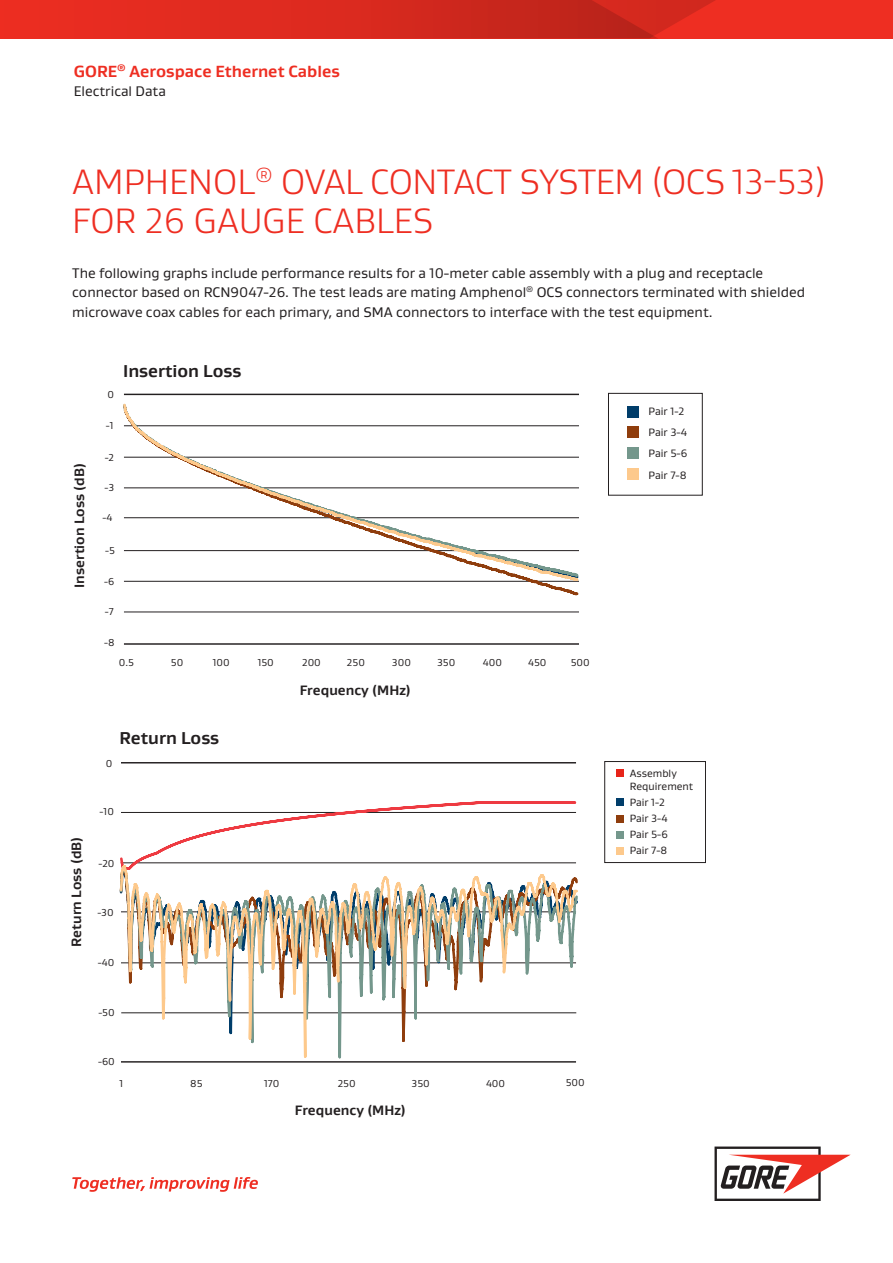
<style>
.page{position:relative;width:893px;height:1263px;background:#fff}
.page>*{position:absolute;margin:0;border:0;box-sizing:border-box;transform-origin:0 0}
.First_Page_Title_24{font:300 36px/39px "Gore Gustan";color:#ee2e22}
.t1{font:700 17.55px "Gore Gustan";color:#231f20}
.Product_Name_11_13{font:700 16.5px "Gore Gustan";color:#ee2e22}
.Body_Text_9_5_13{font:14.25px/19.5px "Gore Gustan";color:#231f20}
.Product_Description{font:14.25px "Gore Gustan";color:#231f20}
.t2{font:700 13.95px "Gore Gustan";color:#231f20}
.t3{font:10.95px/21px "Gore Gustan";color:#231f20}
.t4{font:10.8px/16px "Gore Gustan";color:#231f20}
.t5{font:10.2px "Gore Gustan";color:#231f20}
</style>
<div class="page">
<svg style="left:72px;top:1177px;width:186px;height:15px"></svg>
<svg style="left:714px;top:1146px;width:137px;height:55px"></svg>
<div style="left:0;top:0;width:893px;height:39px;background:#ee2e22"></div>
<svg style="left:165px;top:0;width:550px;height:39px"></svg>
<div style="left:608px;top:393px;width:95px;height:102px;background:#fff;border:1px solid #231f20"></div>
<div style="left:627px;top:426px;width:12px;height:12px;background:#8f3d0d"></div>
<div style="left:627px;top:468px;width:12px;height:12px;background:#fdc98c"></div>
<div style="left:627px;top:406px;width:12px;height:12px;background:#003d6a"></div>
<div style="left:627px;top:447px;width:12px;height:11px;background:#74978c"></div>
<hr style="left:124px;top:643px;width:455px;height:2px;background:#231f20">
<hr style="left:124px;top:612px;width:455px;height:1px;background:#231f20">
<hr style="left:124px;top:394px;width:455px;height:1px;background:#231f20">
<svg style="left:123px;top:403px;width:456px;height:180px"></svg>
<div style="left:604px;top:761px;width:102px;height:102px;border:1px solid #231f20"></div>
<div style="left:616px;top:769px;width:8px;height:8px;background:#e72419"></div>
<div style="left:616px;top:815px;width:8px;height:7px;background:#8f3d0d"></div>
<div style="left:616px;top:847px;width:7px;height:7px;background:#fdc98c"></div>
<div style="left:616px;top:798px;width:7px;height:7px;background:#003d6a"></div>
<div style="left:616px;top:831px;width:8px;height:7px;background:#74978c"></div>
<hr style="left:121px;top:762px;width:455px;height:1px;background:#231f20">
<hr style="left:121px;top:1061px;width:455px;height:1px;background:#231f20">
<svg style="left:120px;top:801px;width:457px;height:62px"></svg>
<svg style="left:119px;top:863px;width:459px;height:196px"></svg>
<p class="Product_Name_11_13" style="left:74px;top:60px;width:268px">GORE<sup>®</sup> Aerospace Ethernet Cables</p>
<p class="Product_Description" style="left:74px;top:82px;width:94px">Electrical Data</p>
<p class="First_Page_Title_24" style="left:72px;top:161px;width:755px">AMPHENOL<sup>®</sup> OVAL CONTACT SYSTEM (OCS 13-53)<br>FOR 26 GAUGE CABLES</p>
<p class="Body_Text_9_5_13" style="left:72px;top:263px;width:734px">The following graphs include performance results for a 10-meter cable assembly with a plug and receptacle connector based on RCN9047-26. The test leads are mating Amphenol<sup>®</sup> OCS connectors terminated with shielded microwave coax cables for each primary, and SMA connectors to interface with the test equipment.</p>
<p class="t2" style="left:70px;top:588px;width:126px;rotate:-90deg">Insertion Loss (dB)</p>
<p class="t5" style="left:107px;top:388px;width:8px">0</p>
<p class="t5" style="left:106px;top:419px;width:9px">-1</p>
<p class="t5" style="left:105px;top:451px;width:11px">-2</p>
<p class="t5" style="left:105px;top:481px;width:11px">-3</p>
<p class="t5" style="left:102px;top:510px;width:11px">-4</p>
<p class="t5" style="left:105px;top:544px;width:11px">-5</p>
<p class="t5" style="left:104px;top:575px;width:12px">-6</p>
<p class="t5" style="left:105px;top:605px;width:10px">-7</p>
<p class="t5" style="left:104px;top:636px;width:12px">-8</p>
<p class="t1" style="left:123px;top:359px;width:120px">Insertion Loss</p>
<p class="t5" style="left:119px;top:656px;width:17px">0.5</p>
<p class="t5" style="left:171px;top:656px;width:14px">50</p>
<p class="t5" style="left:213px;top:656px;width:19px">100</p>
<p class="t5" style="left:258px;top:656px;width:18px">150</p>
<p class="t5" style="left:302px;top:656px;width:20px">200</p>
<p class="t5" style="left:347px;top:656px;width:19px">250</p>
<p class="t5" style="left:392px;top:656px;width:20px">300</p>
<p class="t5" style="left:437px;top:656px;width:20px">350</p>
<p class="t5" style="left:483px;top:656px;width:21px">400</p>
<p class="t5" style="left:528px;top:656px;width:20px">450</p>
<p class="t5" style="left:571px;top:656px;width:20px">500</p>
<p class="t5" style="left:106px;top:756px;width:8px">0</p>
<p class="t1" style="left:119px;top:727px;width:101px">Return Loss</p>
<p class="t2" style="left:300px;top:681px;width:112px">Frequency (MHz)</p>
<p class="t2" style="left:67px;top:947px;width:111px;rotate:-90deg">Return Loss (dB)</p>
<p class="t5" style="left:100px;top:805px;width:16px">-10</p>
<p class="t5" style="left:98px;top:856px;width:18px">-20</p>
<p class="t5" style="left:97px;top:905px;width:18px">-30</p>
<p class="t5" style="left:98px;top:956px;width:18px">-40</p>
<p class="t5" style="left:98px;top:1006px;width:18px">-50</p>
<p class="t5" style="left:98px;top:1055px;width:18px">-60</p>
<p class="t5" style="left:120px;top:1077px;width:5px">1</p>
<p class="t5" style="left:190px;top:1077px;width:14px">85</p>
<p class="t5" style="left:264px;top:1077px;width:17px">170</p>
<p class="t5" style="left:338px;top:1077px;width:19px">250</p>
<p class="t5" style="left:412px;top:1077px;width:20px">350</p>
<p class="t5" style="left:486px;top:1077px;width:21px">400</p>
<p class="t5" style="left:566px;top:1076px;width:20px">500</p>
<p class="t2" style="left:295px;top:1101px;width:112px">Frequency (MHz)</p>
<p class="t3" style="left:648px;top:401px;width:40px">Pair 1-2<br>Pair 3-4<br>Pair 5-6<br>Pair 7-8</p>
<p class="t4" style="left:630px;top:766px;width:65px;line-height:13.2px">Assembly<br>Requirement</p>
<p class="t4" style="left:630px;top:794px;width:40px">Pair 1-2<br>Pair 3-4<br>Pair 5-6<br>Pair 7-8</p>
</div>
